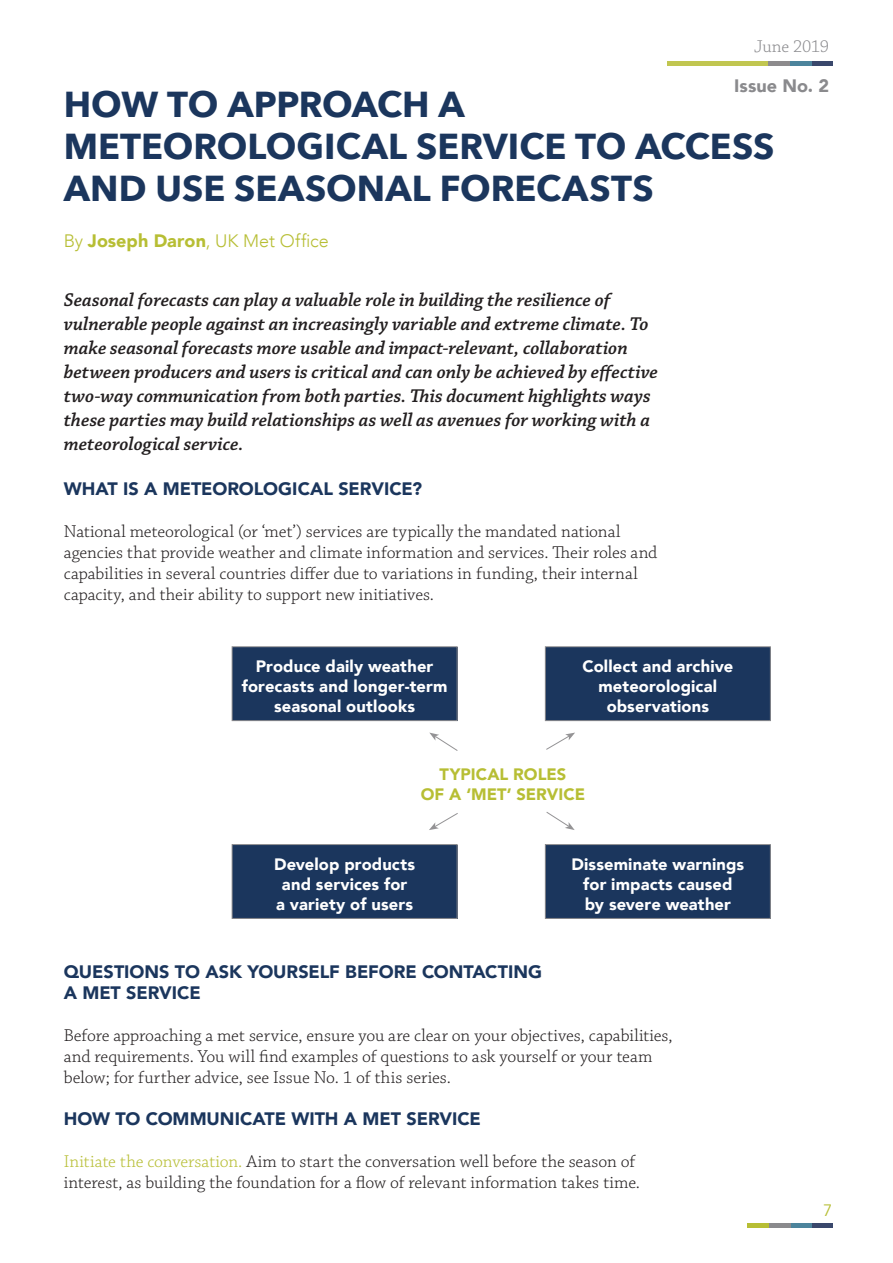
<style>
.page{position:relative;width:893px;height:1263px;background:#fff}
.page>*{position:absolute;margin:0;border:0;box-sizing:border-box;transform-origin:0 0}
.Title_1_Avenir_Black{font:700 36px/42px "Avenir Next";color:#1b365d}
.SH_ead{font:italic 600 19.5px/24px "Chaparral Pro";color:#231f20}
.SH_text_major{font:300 18px/21px "Chaparral Pro";color:#231f20}
.SH_title{font:900 18px/21px "Avenir";color:#1b365d}
.SH_authors{font:300 18px "Avenir";color:#b7be34}
.t1{font:900 18px "Avenir";letter-spacing:.005em;color:#8a8a8d}
.t2{font:300 18px "Chaparral Pro";letter-spacing:-.015em;color:#8a8a8d}
.t3{font:900 16.5px/19.8px "Avenir";letter-spacing:.01em;color:#fff;text-align:center}
.t4{font:900 16.5px/19.8px "Avenir";color:#b7be34;text-align:center}
.SH_text_major-2{font:16.5px "Avenir Next";color:#b7be34}
.s1{font-weight:900}
.s2{color:#b7be34}
</style>
<div class="page">
<div style="left:794px;top:1223px;width:38px;height:5px;background:#3a486c"></div>
<div style="left:790px;top:1223px;width:21px;height:5px;background:#4c849c"></div>
<div style="left:768px;top:61px;width:22px;height:5px;background:#8d8b8d"></div>
<div style="left:769px;top:1223px;width:21px;height:5px;background:#8a8a8d"></div>
<div style="left:748px;top:1223px;width:21px;height:5px;background:#b7be34"></div>
<div style="left:545px;top:647px;width:225px;height:74px;background:#1b365d"></div>
<div style="left:545px;top:646px;width:226px;height:75px;border:1px solid #8a8a8d"></div>
<div style="left:232px;top:647px;width:225px;height:74px;background:#1b365d"></div>
<div style="left:232px;top:646px;width:225px;height:75px;border:1px solid #8a8a8d"></div>
<div style="left:232px;top:844px;width:225px;height:74px;background:#1b365d"></div>
<div style="left:232px;top:844px;width:225px;height:75px;border:1px solid #8a8a8d"></div>
<div style="left:545px;top:844px;width:225px;height:74px;background:#1b365d"></div>
<div style="left:545px;top:844px;width:226px;height:75px;border:1px solid #8a8a8d"></div>
<svg style="left:429px;top:732px;width:29px;height:19px"></svg>
<svg style="left:429px;top:813px;width:29px;height:17px"></svg>
<svg style="left:546px;top:812px;width:29px;height:18px"></svg>
<svg style="left:546px;top:732px;width:29px;height:18px"></svg>
<hr style="left:795px;top:62px;width:37px;height:4px;background:#3a486c">
<hr style="left:790px;top:62px;width:21px;height:4px;background:#4c849c">
<hr style="left:667px;top:62px;width:101px;height:4px;background:#c1c650">
<p class="t2" style="left:754px;top:36px;width:77px">June 2019</p>
<p class="t1" style="left:734px;top:70px;width:97px">Issue No. 2</p>
<p class="Title_1_Avenir_Black" style="left:64px;top:83px;width:712px">HOW TO APPROACH A<br>METEOROLOGICAL SERVICE TO ACCESS<br>AND USE SEASONAL FORECASTS</p>
<p class="SH_authors" style="left:64px;top:230px;width:267px">By <span class="s1">Joseph Daron</span>, UK Met Office</p>
<p class="SH_ead" style="left:64px;top:289px;width:596px">Seasonal forecasts can play a valuable role in building the resilience of vulnerable people against an increasingly variable and extreme climate. To make seasonal forecasts more usable and impact-relevant, collaboration between producers and users is critical and can only be achieved by effective two-way communication from both parties. This document highlights ways these parties may build relationships as well as avenues for working with a meteorological service.</p>
<p class="SH_title" style="left:64px;top:478px;width:360px">WHAT IS A METEOROLOGICAL SERVICE?</p>
<p class="SH_text_major" style="left:64px;top:522px;width:595px">National meteorological (or ‘met’) services are typically the mandated national agencies that provide weather and climate information and services. Their roles and capabilities in several countries differ due to variations in funding, their internal capacity, and their ability to support new initiatives.</p>
<p class="t3" style="left:242px;top:656px;width:207px">Produce daily weather forecasts and longer-term seasonal outlooks</p>
<p class="t3" style="left:582px;top:656px;width:152px">Collect and archive meteorological observations</p>
<p class="t4" style="left:421px;top:764px;width:166px">TYPICAL ROLES<br>OF A ‘MET’ SERVICE</p>
<p class="t3" style="left:274px;top:854px;width:143px">Develop products and services for<br>a variety of users</p>
<p class="t3" style="left:571px;top:854px;width:174px">Disseminate warnings for impacts caused<br>by severe weather</p>
<p class="SH_title" style="left:64px;top:961px;width:480px">QUESTIONS TO ASK YOURSELF BEFORE CONTACTING<br>A MET SERVICE</p>
<p class="SH_text_major" style="left:64px;top:1026px;width:610px">Before approaching a met service, ensure you are clear on your objectives, capabilities, and requirements. You will find examples of questions to ask yourself or your team below; for further advice, see Issue No. 1 of this series.</p>
<p class="SH_title" style="left:64px;top:1108px;width:419px">HOW TO COMMUNICATE WITH A MET SERVICE</p>
<p class="SH_text_major" style="left:64px;top:1152px;width:578px"><span class="s2">Initiate the conversation.</span> Aim to start the conversation well before the season of interest, as building the foundation for a flow of relevant information takes time.</p>
<p class="SH_text_major-2" style="left:823px;top:1196px;width:11px">7</p>
</div>
